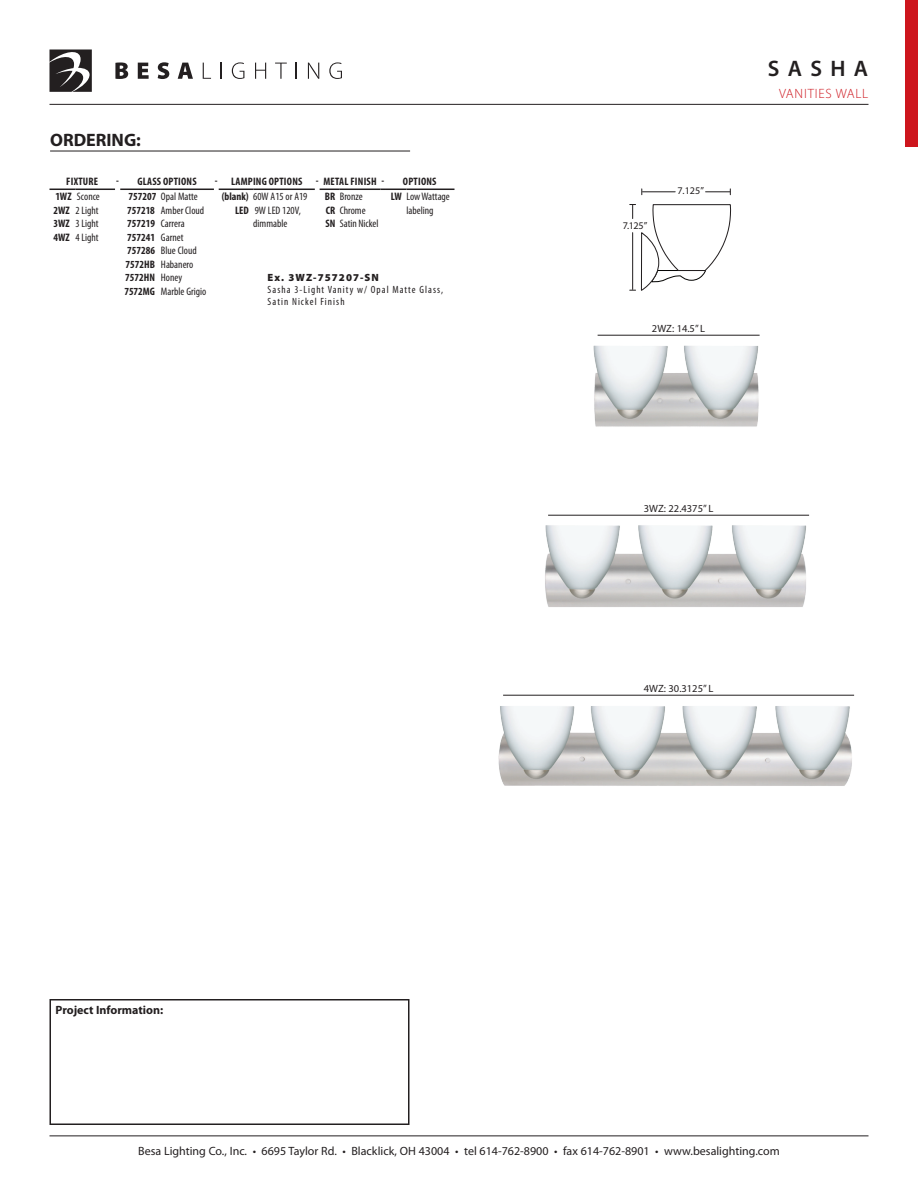
<style>
.page{position:relative;width:918px;height:1188px;background:#fff}
.page>*{position:absolute;margin:0;border:0;box-sizing:border-box;transform-origin:0 0}
.t1{font:600 22.5px "Myriad Pro";color:#231f20}
.t2{font:700 18px "Myriad Pro";color:#231f20}
.t3{font:300 13.5px "Myriad Pro";letter-spacing:.06em;color:#cd151d}
.t4{font:12px "Myriad Pro";color:#231f20}
.t5{font:700 12px "Myriad Pro";color:#231f20}
.t6{font:condensed 10.8px/13.5px "Myriad Pro";color:#231f20}
.t7{font:700 condensed 10.8px "Myriad Pro";letter-spacing:.02em;color:#231f20}
.t8{font:condensed 10.5px/12px "Myriad Pro";letter-spacing:.1em;color:#231f20}
.t9{font:10.5px "Myriad Pro";color:#231f20}
.t10{font:900 10.5px "Myriad Pro";letter-spacing:.1em;color:#231f20}
.t11{font:10.2px "Myriad Pro";color:#231f20}
.s1{font-weight:700}
</style>
<div class="page">
<hr style="left:50px;top:1136px;width:818px;height:1px;background:#231f20">
<svg style="left:115px;top:62px;width:13px;height:17px"></svg>
<svg style="left:138px;top:63px;width:11px;height:16px"></svg>
<svg style="left:158px;top:62px;width:11px;height:17px"></svg>
<svg style="left:178px;top:63px;width:15px;height:16px"></svg>
<svg style="left:203px;top:63px;width:8px;height:16px"></svg>
<svg style="left:221px;top:63px;width:1px;height:16px"></svg>
<svg style="left:232px;top:62px;width:12px;height:17px"></svg>
<svg style="left:255px;top:63px;width:11px;height:16px"></svg>
<svg style="left:275px;top:63px;width:12px;height:16px"></svg>
<svg style="left:296px;top:63px;width:1px;height:16px"></svg>
<svg style="left:308px;top:63px;width:11px;height:16px"></svg>
<svg style="left:329px;top:62px;width:13px;height:17px"></svg>
<svg style="left:50px;top:50px;width:42px;height:42px"></svg>
<div style="left:905px;top:1px;width:13px;height:146px;background:#cd151d"></div>
<div style="left:50px;top:999px;width:360px;height:126px;border:2px solid #231f20"></div>
<hr style="left:50px;top:151px;width:360px;height:1px;background:#231f20">
<hr style="left:50px;top:104px;width:818px;height:1px;background:#231f20">
<hr style="left:548px;top:515px;width:261px;height:1px;background:#231f20">
<hr style="left:598px;top:335px;width:162px;height:1px;background:#231f20">
<hr style="left:503px;top:695px;width:351px;height:1px;background:#231f20">
<img style="left:593px;top:345px;width:166px;height:82px">
<img style="left:545px;top:525px;width:261px;height:82px">
<img style="left:498px;top:706px;width:354px;height:80px">
<hr style="left:643px;top:191px;width:32px;height:1px;background:#231f20">
<svg style="left:706px;top:189px;width:25px;height:6px"></svg>
<svg style="left:630px;top:204px;width:102px;height:87px"></svg>
<svg style="left:320px;top:189px;width:20px;height:1px"></svg>
<hr style="left:340px;top:189px;width:41px;height:1px;background:#231f20">
<hr style="left:120px;top:189px;width:41px;height:1px;background:#231f20">
<hr style="left:161px;top:189px;width:53px;height:1px;background:#231f20">
<hr style="left:219px;top:189px;width:34px;height:1px;background:#231f20">
<hr style="left:253px;top:189px;width:62px;height:1px;background:#231f20">
<svg style="left:50px;top:189px;width:26px;height:1px"></svg>
<hr style="left:76px;top:189px;width:39px;height:1px;background:#231f20">
<svg style="left:381px;top:189px;width:25px;height:1px"></svg>
<hr style="left:406px;top:189px;width:48px;height:1px;background:#231f20">
<h1 class="t1" style="left:768px;top:54px;width:102px">SASHA</h1>
<h2 class="t2" style="left:50px;top:129px;width:92px">ORDERING:</h2>
<p class="t7" style="left:66px;top:174px;width:33px">FIXTURE</p>
<p class="t7" style="left:116px;top:174px;width:82px">- GLASS OPTIONS</p>
<p class="t7" style="left:215px;top:174px;width:84px">- LAMPING OPTIONS</p>
<p class="t7" style="left:316px;top:174px;width:70px">- METAL FINISH -</p>
<p class="t7" style="left:403px;top:174px;width:35px">OPTIONS</p>
<p class="t6" style="left:55px;top:190px;width:46px"><span class="s1">1WZ</span> Sconce</p>
<p class="t6" style="left:129px;top:190px;width:71px"><span class="s1">757207</span> Opal Matte</p>
<p class="t6" style="left:222px;top:190px;width:87px"><span class="s1">(BLANK)</span> 60W A15 or A19</p>
<p class="t6" style="left:325px;top:190px;width:39px"><span class="s1">BR</span> Bronze</p>
<p class="t6" style="left:391px;top:190px;width:61px"><span class="s1">LW</span> Low Wattage</p>
<p class="t6" style="left:53px;top:203px;width:47px"><span class="s1">2WZ</span> 2 Light</p>
<p class="t6" style="left:127px;top:203px;width:79px"><span class="s1">757218</span> Amber Cloud</p>
<p class="t6" style="left:235px;top:203px;width:67px"><span class="s1">LED</span> 9W LED 120V,</p>
<p class="t6" style="left:326px;top:203px;width:41px"><span class="s1">CR</span> Chrome</p>
<p class="t6" style="left:406px;top:203px;width:29px">labeling</p>
<p class="t6" style="left:53px;top:217px;width:47px"><span class="s1">3WZ</span> 3 Light</p>
<p class="t6" style="left:127px;top:217px;width:59px"><span class="s1">757219</span> Carrera</p>
<p class="t6" style="left:253px;top:217px;width:36px">dimmable</p>
<p class="t6" style="left:325px;top:217px;width:55px"><span class="s1">SN</span> Satin Nickel</p>
<p class="t6" style="left:53px;top:230px;width:47px"><span class="s1">4WZ</span> 4 Light</p>
<p class="t6" style="left:124px;top:230px;width:83px"><span class="s1">757241</span> Garnet<br><span class="s1">757286</span> Blue Cloud<br><span class="s1">7572HB</span> Habanero<br><span class="s1">7572HN</span> Honey<br><span class="s1">7572MG</span> Marble Grigio</p>
<p class="t10" style="left:268px;top:270px;width:113px">Ex. 3WZ-757207-SN</p>
<p class="t8" style="left:268px;top:283px;width:177px">Sasha 3-Light Vanity w/ Opal Matte Glass,<br>Satin Nickel Finish</p>
<p class="t5" style="left:56px;top:1002px;width:109px">Project Information:</p>
<p class="t11" style="left:623px;top:219px;width:26px">7.125”</p>
<p class="t11" style="left:677px;top:184px;width:28px">7.125”</p>
<p class="t9" style="left:652px;top:322px;width:54px">2WZ: 14.5” L</p>
<p class="t3" style="left:779px;top:85px;width:91px">VANITIES WALL</p>
<p class="t9" style="left:644px;top:502px;width:70px">3WZ: 22.4375” L</p>
<p class="t9" style="left:644px;top:682px;width:70px">4WZ: 30.3125” L</p>
<p class="t4" style="left:138px;top:1144px;width:643px">Besa Lighting Co., Inc. • 6695 Taylor Rd. • Blacklick, OH 43004 • tel 614-762-8900 • fax 614-762-8901 • www.besalighting.com</p>
</div>
